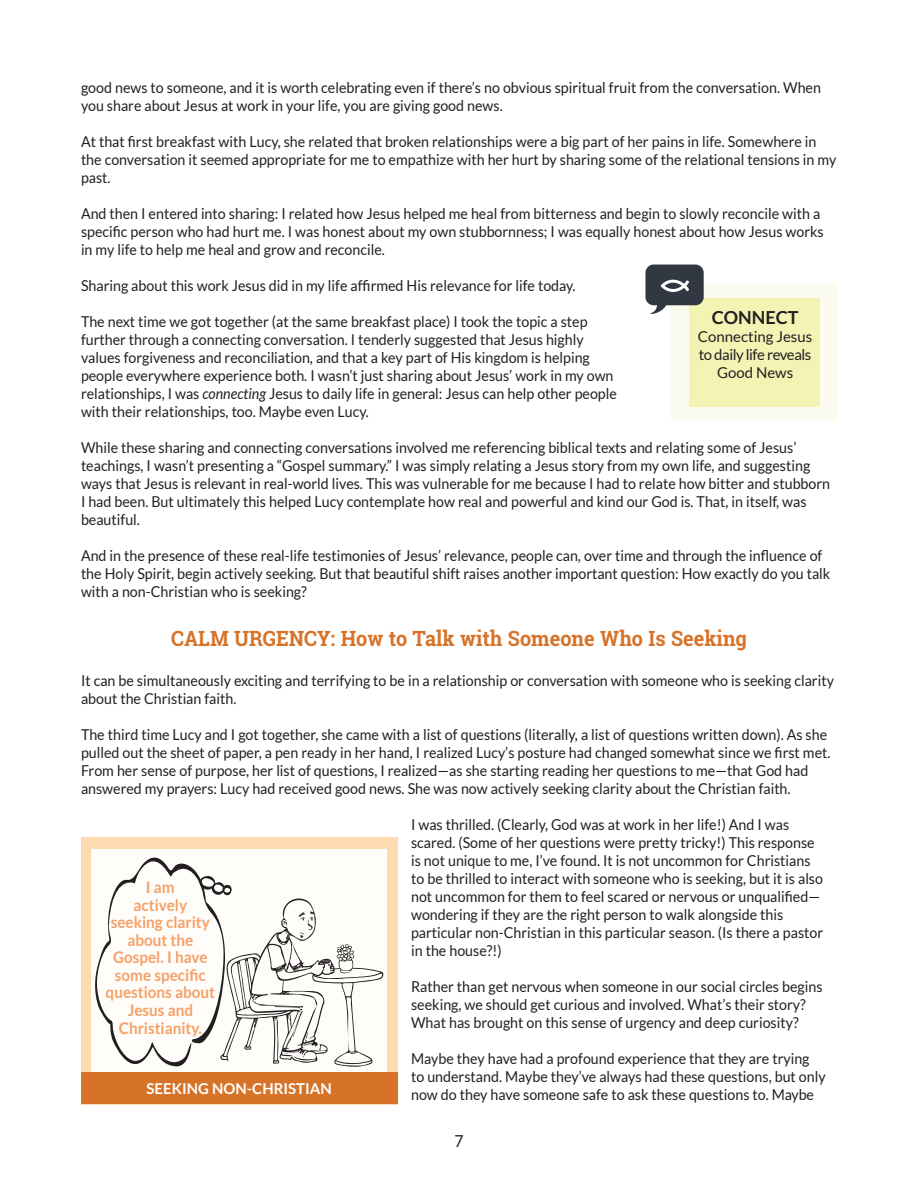
<style>
.page{position:relative;width:918px;height:1188px;background:#fff}
.page>*{position:absolute;margin:0;border:0;box-sizing:border-box;transform-origin:0 0}
.t1{font:700 21px "Roboto Slab";color:#d67329;scale:.95 1}
.t2{font:700 18px "Lato";color:#231f20}
.t3{font:16.5px "Lato";color:#231f20;scale:.95 1}
.t4{font:700 16.05px/17.5px "Lato";color:#f6a067;text-align:center;scale:.95 1}
.t5{font:15px/18px "Lato";color:#231f20;scale:.95 1}
.t6{font:15px/18px "Lato";color:#231f20;text-align:center}
.t7{font:700 15px "Lato";color:#fff}
.s1{font-style:italic}
</style>
<div class="page">
<div style="left:672px;top:283px;width:165px;height:138px;background:#fbfcef"></div>
<div style="left:689px;top:298px;width:131px;height:109px;background:#f3f3b4"></div>
<svg style="left:645px;top:265px;width:59px;height:50px"></svg>
<div style="left:81px;top:837px;width:317px;height:267px;background:#fedab0"></div>
<div style="left:91px;top:849px;width:295px;height:243px;background:#fefdfa"></div>
<div style="left:81px;top:1072px;width:316px;height:32px;background:#d67329"></div>
<svg style="left:95px;top:857px;width:288px;height:210px"></svg>
<p class="t5" style="left:81px;top:79px;width:780px">good news to someone, and it is worth celebrating even if there’s no obvious spiritual fruit from the conversation. When you share about Jesus at work in your life, you are giving good news.</p>
<p class="t5" style="left:81px;top:133px;width:797px">At that first breakfast with Lucy, she related that broken relationships were a big part of her pains in life. Somewhere in the conversation it seemed appropriate for me to empathize with her hurt by sharing some of the relational tensions in my past.</p>
<p class="t5" style="left:81px;top:205px;width:783px">And then I entered into sharing: I related how Jesus helped me heal from bitterness and begin to slowly reconcile with a specific person who had hurt me. I was honest about my own stubbornness; I was equally honest about how Jesus works in my life to help me heal and grow and reconcile.</p>
<p class="t5" style="left:81px;top:277px;width:522px">Sharing about this work Jesus did in my life affirmed His relevance for life today.</p>
<p class="t5" style="left:81px;top:313px;width:566px">The next time we got together (at the same breakfast place) I took the topic a step further through a connecting conversation. I tenderly suggested that Jesus highly values forgiveness and reconciliation, and that a key part of His kingdom is helping people everywhere experience both. I wasn’t just sharing about Jesus’ work in my own relationships, I was <span class="s1">connecting</span> Jesus to daily life in general: Jesus can help other people with their relationships, too. Maybe even Lucy.</p>
<p class="t5" style="left:81px;top:439px;width:790px">While these sharing and connecting conversations involved me referencing biblical texts and relating some of Jesus’ teachings, I wasn’t presenting a “Gospel summary.” I was simply relating a Jesus story from my own life, and suggesting ways that Jesus is relevant in real-world lives. This was vulnerable for me because I had to relate how bitter and stubborn I had been. But ultimately this helped Lucy contemplate how real and powerful and kind our God is. That, in itself, was beautiful.</p>
<p class="t5" style="left:81px;top:547px;width:790px">And in the presence of these real-life testimonies of Jesus’ relevance, people can, over time and through the influence of the Holy Spirit, begin actively seeking. But that beautiful shift raises another important question: How exactly do you talk with a non-Christian who is seeking?</p>
<h1 class="t1" style="left:171px;top:624px;width:608px">CALM URGENCY: How to Talk with Someone Who Is Seeking</h1>
<p class="t5" style="left:81px;top:671px;width:794px">It can be simultaneously exciting and terrifying to be in a relationship or conversation with someone who is seeking clarity about the Christian faith.</p>
<p class="t5" style="left:81px;top:725px;width:790px">The third time Lucy and I got together, she came with a list of questions (literally, a list of questions written down). As she pulled out the sheet of paper, a pen ready in her hand, I realized Lucy’s posture had changed somewhat since we first met.<br>From her sense of purpose, her list of questions, I realized—as she starting reading her questions to me—that God had answered my prayers: Lucy had received good news. She was now actively seeking clarity about the Christian faith.</p>
<p class="t5" style="left:411px;top:815px;width:435px">I was thrilled. (Clearly, God was at work in her life!) And I was scared. (Some of her questions were pretty tricky!) This response is not unique to me, I’ve found. It is not uncommon for Christians to be thrilled to interact with someone who is seeking, but it is also not uncommon for them to feel scared or nervous or unqualified— wondering if they are the right person to walk alongside this particular non-Christian in this particular season. (Is there a pastor in the house?!)</p>
<p class="t5" style="left:411px;top:977px;width:435px">Rather than get nervous when someone in our social circles begins seeking, we should get curious and involved. What’s their story?<br>What has brought on this sense of urgency and deep curiosity?</p>
<p class="t5" style="left:411px;top:1049px;width:438px">Maybe they have had a profound experience that they are trying to understand. Maybe they’ve always had these questions, but only now do they have someone safe to ask these questions to. Maybe</p>
<p class="t2" style="left:712px;top:307px;width:88px">CONNECT</p>
<p class="t6" style="left:698px;top:327px;width:116px">Connecting Jesus to daily life reveals<br>Good News</p>
<p class="t4" style="left:106px;top:878px;width:117px">I am<br>actively seeking clarity about the<br>Gospel. I have some specific questions about<br>Jesus and<br>Christianity.</p>
<p class="t7" style="left:147px;top:1080px;width:187px">SEEKING NON-CHRISTIAN</p>
<p class="t3" style="left:454px;top:1132px;width:11px">7</p>
</div>
